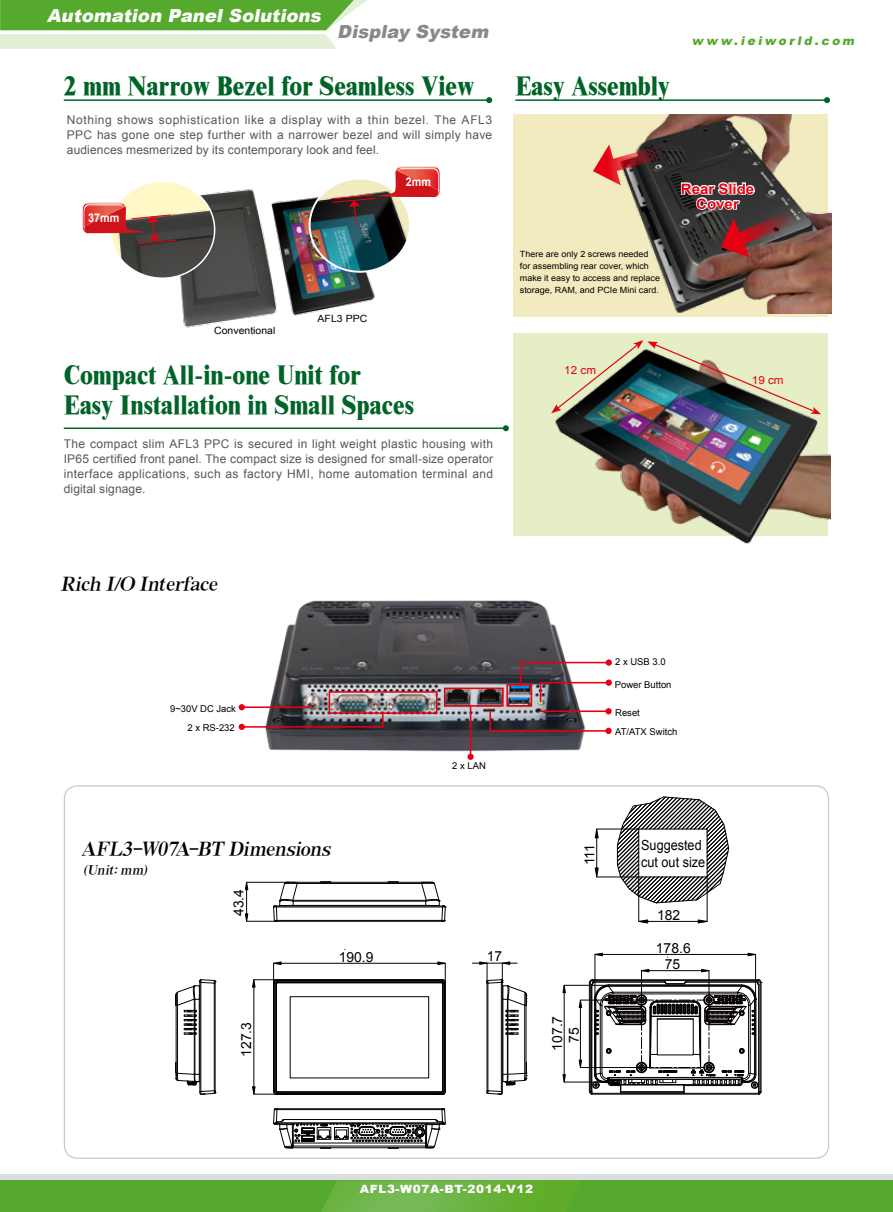
<style>
.page{position:relative;width:893px;height:1212px;background:#fff}
.page>*{position:absolute;margin:0;border:0;box-sizing:border-box;transform-origin:0 0}
.t1{font:800 27px/30px "Times New Roman";color:#006428;scale:.9 1}
.t2{font:italic 18px "AR Roman 1 Heavy Euro";color:#000}
.t3{font:italic 900 18px "Arial";color:#fff}
.t4{font:italic 900 18px "Arial";color:#898989}
.t5{font:700 14.25px/15px "Arial";color:#e60012;text-align:center;scale:1.05 1}
.t6{font:13.95px "Arial";color:#040000}
.t7{font:13.95px/16.6px "Arial";color:#040000;scale:.91 1}
.t8{font:12px/15px "Arial";letter-spacing:.015em;color:#595757;text-align:justify}
.t9{font:italic 900 12px "Arial";color:#55a92d}
.t10{font:italic 12px "AR Roman 1 Heavy Euro";color:#000}
.t11{font:700 12px "Arial";color:#fff;scale:.9 1}
.t12{font:900 11.4px "Arial";letter-spacing:.05em;color:#fff;scale:1.05 1}
.t13{font:11.1px "Arial";color:#e60012;scale:1.05 1}
.t14{font:10.05px "Arial";color:#000;scale:1.05 1}
.t15{font:9.45px "Arial";color:#000}
.t16{font:8.55px/12px "Arial";color:#000;scale:1.05 1}
</style>
<div class="page">
<div style="left:0;top:1174px;width:893px;height:38px;background:#dcdddd"></div>
<div style="left:0;top:1181px;width:893px;height:31px;background:#55a92d"></div>
<svg style="left:316px;top:1180px;width:265px;height:32px"></svg>
<svg style="left:0;top:0;width:367px;height:49px;background:#95c97b"></svg>
<div style="left:513px;top:115px;width:315px;height:202px;background:#f3ebc0"></div>
<div style="left:513px;top:334px;width:315px;height:202px;background:#e5eec4"></div>
<hr style="left:64px;top:99px;width:425px;height:2px;background:#006428">
<svg style="left:486px;top:97px;width:6px;height:6px"></svg>
<hr style="left:515px;top:99px;width:312px;height:2px;background:#006428">
<svg style="left:824px;top:97px;width:6px;height:6px"></svg>
<hr style="left:64px;top:427px;width:442px;height:2px;background:#006428">
<svg style="left:503px;top:425px;width:6px;height:6px"></svg>
<img style="left:180px;top:189px;width:195px;height:139px">
<div style="left:110px;top:181px;width:105px;height:97px;background:#fff7c5;border-radius:50%"></div>
<img style="left:110px;top:199px;width:105px;height:79px">
<svg style="left:83px;top:203px;width:94px;height:42px"></svg>
<img style="left:310px;top:189px;width:98px;height:83px">
<svg style="left:330px;top:167px;width:110px;height:60px"></svg>
<img style="left:644px;top:115px;width:187px;height:199px">
<svg style="left:593px;top:141px;width:208px;height:117px"></svg>
<img style="left:555px;top:414px;width:275px;height:130px">
<img style="left:551px;top:340px;width:270px;height:74px">
<img style="left:265px;top:600px;width:320px;height:160px">
<svg style="left:239px;top:704px;width:145px;height:26px"></svg>
<div style="left:606px;top:659px;width:6px;height:7px;background:#e60012;border-radius:50%"></div>
<svg style="left:519px;top:661px;width:91px;height:43px"></svg>
<div style="left:606px;top:679px;width:6px;height:7px;background:#e60012;border-radius:50%"></div>
<svg style="left:605px;top:708px;width:7px;height:6px"></svg>
<svg style="left:489px;top:710px;width:121px;height:22px"></svg>
<div style="left:605px;top:728px;width:7px;height:6px;background:#e60012;border-radius:50%"></div>
<div style="left:506px;top:684px;width:26px;height:23px;border:2px solid #e60012"></div>
<div style="left:444px;top:687px;width:60px;height:20px;border:2px solid #e60012"></div>
<div style="left:329px;top:691px;width:109px;height:23px;border:2px solid #e60012"></div>
<hr style="left:470px;top:706px;width:1px;height:51px;background:#e60012">
<div style="left:467px;top:754px;width:7px;height:6px;background:#e60012;border-radius:50%"></div>
<div style="left:290px;top:996px;width:139px;height:82px;border:1px solid #040000"></div>
<hr style="left:275px;top:983px;width:1px;height:108px;background:#040000">
<hr style="left:277px;top:981px;width:165px;height:1px;background:#040000">
<hr style="left:443px;top:983px;width:1px;height:108px;background:#040000">
<hr style="left:444px;top:983px;width:1px;height:108px;background:#040000">
<hr style="left:274px;top:983px;width:1px;height:108px;background:#040000">
<hr style="left:277px;top:980px;width:165px;height:1px;background:#040000">
<hr style="left:442px;top:983px;width:1px;height:108px;background:#040000">
<hr style="left:277px;top:982px;width:165px;height:1px;background:#040000">
<hr style="left:276px;top:983px;width:1px;height:108px;background:#040000">
<hr style="left:276px;top:979px;width:167px;height:1px;background:#040000">
<hr style="left:445px;top:982px;width:1px;height:109px;background:#040000">
<hr style="left:273px;top:982px;width:1px;height:109px;background:#040000">
<hr style="left:281px;top:963px;width:157px;height:1px;background:#040000">
<svg style="left:438px;top:961px;width:8px;height:23px"></svg>
<hr style="left:254px;top:987px;width:1px;height:100px;background:#040000">
<svg style="left:252px;top:961px;width:29px;height:26px"></svg>
<svg style="left:252px;top:1086px;width:194px;height:9px"></svg>
<svg style="left:472px;top:961px;width:55px;height:134px"></svg>
<svg style="left:273px;top:881px;width:173px;height:41px"></svg>
<hr style="left:247px;top:882px;width:43px;height:1px;background:#040000">
<hr style="left:247px;top:921px;width:30px;height:1px;background:#040000">
<svg style="left:245px;top:881px;width:3px;height:41px"></svg>
<svg style="left:273px;top:1108px;width:173px;height:41px"></svg>
<svg style="left:175px;top:979px;width:41px;height:116px"></svg>
<hr style="left:564px;top:985px;width:45px;height:1px;background:#040000">
<hr style="left:564px;top:1082px;width:39px;height:1px;background:#040000">
<hr style="left:564px;top:993px;width:1px;height:82px;background:#040000">
<svg style="left:563px;top:984px;width:3px;height:9px"></svg>
<svg style="left:563px;top:1074px;width:3px;height:9px"></svg>
<hr style="left:595px;top:954px;width:1px;height:45px;background:#040000">
<hr style="left:755px;top:954px;width:1px;height:45px;background:#040000">
<hr style="left:602px;top:954px;width:146px;height:1px;background:#040000">
<svg style="left:594px;top:953px;width:9px;height:3px"></svg>
<svg style="left:748px;top:953px;width:9px;height:3px"></svg>
<hr style="left:641px;top:971px;width:1px;height:33px;background:#040000">
<hr style="left:709px;top:971px;width:1px;height:33px;background:#040000">
<hr style="left:649px;top:970px;width:53px;height:1px;background:#040000">
<svg style="left:641px;top:969px;width:8px;height:3px"></svg>
<svg style="left:701px;top:969px;width:9px;height:3px"></svg>
<hr style="left:580px;top:1000px;width:65px;height:1px;background:#040000">
<hr style="left:580px;top:1067px;width:65px;height:1px;background:#040000">
<hr style="left:580px;top:1007px;width:1px;height:53px;background:#040000">
<svg style="left:579px;top:999px;width:3px;height:9px"></svg>
<svg style="left:579px;top:1060px;width:3px;height:8px"></svg>
<svg style="left:589px;top:979px;width:173px;height:116px"></svg>
<hr style="left:638px;top:877px;width:1px;height:44px;background:#040000">
<hr style="left:707px;top:877px;width:1px;height:44px;background:#040000">
<hr style="left:648px;top:921px;width:50px;height:1px;background:#040000">
<svg style="left:638px;top:919px;width:10px;height:4px"></svg>
<svg style="left:698px;top:919px;width:10px;height:4px"></svg>
<hr style="left:597px;top:829px;width:42px;height:1px;background:#040000">
<hr style="left:597px;top:877px;width:42px;height:1px;background:#040000">
<hr style="left:596px;top:838px;width:1px;height:30px;background:#040000">
<svg style="left:595px;top:828px;width:3px;height:10px"></svg>
<svg style="left:595px;top:868px;width:3px;height:10px"></svg>
<svg style="left:617px;top:796px;width:112px;height:107px"></svg>
<h2 class="t3" style="left:47px;top:3px;width:280px">Automation Panel Solutions</h2>
<h2 class="t4" style="left:337px;top:19px;width:157px">Display System</h2>
<h1 class="t1" style="left:64px;top:71px;width:458px">2 mm Narrow Bezel for Seamless View</h1>
<h1 class="t1" style="left:515px;top:71px;width:173px">Easy Assembly</h1>
<p class="t8" style="left:67px;top:112px;width:427px">Nothing shows sophistication like a display with a thin bezel. The AFL3<br>PPC has gone one step further with a narrower bezel and will simply have audiences mesmerized by its contemporary look and feel.</p>
<p class="t11" style="left:88px;top:210px;width:36px">37mm</p>
<p class="t11" style="left:406px;top:174px;width:30px">2mm</p>
<p class="t14" style="left:214px;top:324px;width:60px">Conventional</p>
<p class="t14" style="left:318px;top:312px;width:49px">AFL3 PPC</p>
<h1 class="t1" style="left:64px;top:360px;width:391px">Compact All-in-one Unit for<br>Easy Installation in Small Spaces</h1>
<p class="t8" style="left:64px;top:437px;width:431px">The compact slim AFL3 PPC is secured in light weight plastic housing with IP65 certified front panel. The compact size is designed for small-size operator interface applications, such as factory HMI, home automation terminal and digital signage.</p>
<p class="t16" style="left:520px;top:248px;width:135px">There are only 2 screws needed for assembling rear cover, which make it easy to access and replace storage, RAM, and PCIe Mini card.</p>
<p class="t13" style="left:564px;top:363px;width:32px">12 cm</p>
<p class="t9" style="left:692px;top:32px;width:167px">www.ieiworld.com</p>
<p class="t5" style="left:681px;top:182px;width:71px">Rear Slide<br>Cover</p>
<p class="t13" style="left:752px;top:373px;width:32px">19 cm</p>
<h2 class="t2" style="left:60px;top:574px;width:162px">Rich I/O Interface</h2>
<p class="t15" style="left:170px;top:702px;width:67px">9~30V DC Jack</p>
<p class="t15" style="left:615px;top:655px;width:52px">2 x USB 3.0</p>
<p class="t15" style="left:615px;top:678px;width:58px">Power Button</p>
<p class="t15" style="left:615px;top:706px;width:26px">Reset</p>
<p class="t15" style="left:187px;top:721px;width:49px">2 x RS-232</p>
<p class="t15" style="left:615px;top:725px;width:64px">AT/ATX Switch</p>
<p class="t15" style="left:452px;top:759px;width:35px">2 x LAN</p>
<h2 class="t2" style="left:82px;top:839px;width:254px">AFL3-W07A-BT Dimensions</h2>
<p class="t10" style="left:82px;top:863px;width:70px">(Unit: mm)</p>
<p class="t6" style="left:581px;top:865px;width:23px;rotate:-90deg">111</p>
<p class="t7" style="left:641px;top:837px;width:72px">Suggested cut out size</p>
<p class="t6" style="left:229px;top:916px;width:29px;rotate:-90deg">43.4</p>
<p class="t6" style="left:657px;top:906px;width:25px">182</p>
<p class="t6" style="left:339px;top:947px;width:36px">190.9</p>
<p class="t6" style="left:487px;top:947px;width:17px">17</p>
<p class="t6" style="left:656px;top:938px;width:36px">178.6</p>
<p class="t6" style="left:665px;top:955px;width:17px">75</p>
<p class="t6" style="left:237px;top:1057px;width:36px;rotate:-90deg">127.3</p>
<p class="t6" style="left:548px;top:1050px;width:36px;rotate:-90deg">107.7</p>
<p class="t6" style="left:565px;top:1042px;width:17px;rotate:-90deg">75</p>
<p class="t12" style="left:360px;top:1180px;width:166px">AFL3-W07A-BT-2014-V12</p>
</div>
